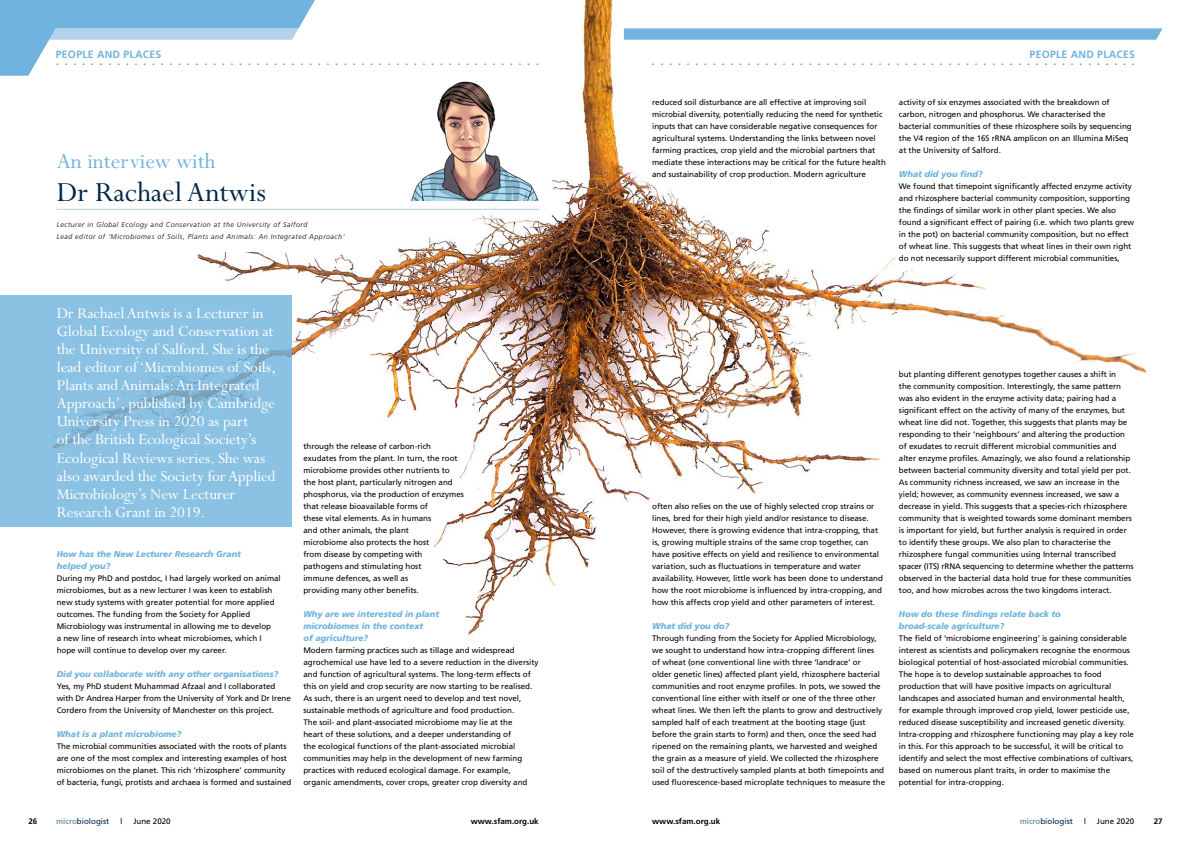
<style>
.page{position:relative;width:1191px;height:842px;background:#fff}
.page>*{position:absolute;margin:0;border:0;box-sizing:border-box;transform-origin:0 0}
.t1{font:31px "Perpetua";color:#002847}
.t2{font:24px "Perpetua";color:#6fb3de}
.t3{font:17px/18px "Perpetua";letter-spacing:-.005em;color:#fff}
.t4{font:700 10.5px "Frutiger";letter-spacing:.02em;color:#6fb3de}
.t5{font:italic 900 8.5px/12px "Frutiger";letter-spacing:-.005em;color:#6fb3de}
.t6{font:8px/12px "Frutiger";letter-spacing:-.005em;color:#000}
.t7{font:700 8px "Frutiger";color:#000}
.t8{font:8px "Frutiger";color:#002847}
.t9{font:italic 300 7px/12px "Frutiger";letter-spacing:.075em;color:#000}
.t10{font:700 5px "Frutiger";color:#7c9bb0}
.s1{font-weight:700;color:#7c9bb0}
</style>
<div class="page">
<img style="left:56px;top:0;width:1107px;height:636px">
<div style="left:0;top:295px;width:292px;height:232px;background:#8bc2e4"></div>
<div style="left:57px;top:221px;width:323px;height:31px;background:#fff"></div>
<hr style="left:57px;top:209px;width:482px;height:1px;background:#b1d1ec">
<img style="left:395px;top:54px;width:151px;height:147px">
<svg style="left:624px;top:28px;width:538px;height:12px;background:#77b7df"></svg>
<svg style="left:0;top:0;width:315px;height:76px"></svg>
<svg style="left:652px;top:63px;width:482px;height:2px"></svg>
<h3 class="t4" style="left:56px;top:49px;width:107px">PEOPLE AND PLACES</h3>
<p class="t10" style="left:56px;top:61px;width:484px">••••••••••••••••••••••••••••••••••••••••••••••••••••••••</p>
<h2 class="t2" style="left:57px;top:148px;width:160px">An interview with</h2>
<h1 class="t1" style="left:57px;top:176px;width:211px">Dr Rachael Antwis</h1>
<p class="t9" style="left:57px;top:218px;width:289px">Lecturer in Global Ecology and Conservation at the University of Salford<br>Lead editor of ‘Microbiomes of Soils, Plants and Animals: An Integrated Approach’</p>
<p class="t3" style="left:57px;top:305px;width:221px">Dr Rachael Antwis is a Lecturer in Global Ecology and Conservation at the University of Salford. She is the lead editor of ‘Microbiomes of Soils, Plants and Animals: An Integrated Approach’, published by Cambridge University Press in 2020 as part<br>of the British Ecological Society’s Ecological Reviews series. She was also awarded the Society for Applied Microbiology’s New Lecturer Research Grant in 2019.</p>
<p class="t5" style="left:57px;top:548px;width:186px">How has the New Lecturer Research Grant helped you?</p>
<p class="t6" style="left:57px;top:572px;width:226px">During my PhD and postdoc, I had largely worked on animal microbiomes, but as a new lecturer I was keen to establish new study systems with greater potential for more applied outcomes. The funding from the Society for Applied Microbiology was instrumental in allowing me to develop<br>a new line of research into wheat microbiomes, which I hope will continue to develop over my career.</p>
<p class="t5" style="left:57px;top:668px;width:223px">Did you collaborate with any other organisations?</p>
<p class="t6" style="left:57px;top:680px;width:235px">Yes, my PhD student Muhammad Afzaal and I collaborated with Dr Andrea Harper from the University of York and Dr Irene<br>Cordero from the University of Manchester on this project.</p>
<p class="t5" style="left:57px;top:728px;width:126px">What is a plant microbiome?</p>
<p class="t6" style="left:57px;top:740px;width:236px">The microbial communities associated with the roots of plants are one of the most complex and interesting examples of host microbiomes on the planet. This rich ‘rhizosphere’ community of bacteria, fungi, protists and archaea is formed and sustained</p>
<p class="t6" style="left:303px;top:440px;width:162px">through the release of carbon-rich exudates from the plant. In turn, the root microbiome provides other nutrients to the host plant, particularly nitrogen and phosphorus, via the production of enzymes that release bioavailable forms of<br>these vital elements. As in humans<br>and other animals, the plant<br>microbiome also protects the host<br>from disease by competing with<br>pathogens and stimulating host<br>immune defences, as well as<br>providing many other benefits.</p>
<p class="t5" style="left:303px;top:608px;width:137px">Why are we interested in plant microbiomes in the context<br>of agriculture?</p>
<p class="t6" style="left:303px;top:644px;width:236px">Modern farming practices such as tillage and widespread agrochemical use have led to a severe reduction in the diversity and function of agricultural systems. The long-term effects of this on yield and crop security are now starting to be realised.<br>As such, there is an urgent need to develop and test novel, sustainable methods of agriculture and food production.<br>The soil- and plant-associated microbiome may lie at the<br>heart of these solutions, and a deeper understanding of<br>the ecological functions of the plant-associated microbial communities may help in the development of new farming practices with reduced ecological damage. For example, organic amendments, cover crops, greater crop diversity and</p>
<h3 class="t4" style="left:1029px;top:49px;width:107px">PEOPLE AND PLACES</h3>
<p class="t6" style="left:652px;top:97px;width:235px">reduced soil disturbance are all effective at improving soil microbial diversity, potentially reducing the need for synthetic inputs that can have considerable negative consequences for agricultural systems. Understanding the links between novel farming practices, crop yield and the microbial partners that mediate these interactions may be critical for the future health and sustainability of crop production. Modern agriculture</p>
<p class="t6" style="left:899px;top:97px;width:234px">activity of six enzymes associated with the breakdown of carbon, nitrogen and phosphorus. We characterised the bacterial communities of these rhizosphere soils by sequencing the V4 region of the 16S rRNA amplicon on an Illumina MiSeq at the University of Salford.</p>
<p class="t5" style="left:899px;top:168px;width:85px">What did you find?</p>
<p class="t6" style="left:899px;top:181px;width:237px">We found that timepoint significantly affected enzyme activity and rhizosphere bacterial community composition, supporting the findings of similar work in other plant species. We also found a significant effect of pairing (i.e. which two plants grew in the pot) on bacterial community composition, but no effect of wheat line. This suggests that wheat lines in their own right do not necessarily support different microbial communities,</p>
<p class="t6" style="left:652px;top:500px;width:232px">often also relies on the use of highly selected crop strains or lines, bred for their high yield and/or resistance to disease.<br>However, there is growing evidence that intra-cropping, that is, growing multiple strains of the same crop together, can have positive effects on yield and resilience to environmental variation, such as fluctuations in temperature and water availability. However, little work has been done to understand how the root microbiome is influenced by intra-cropping, and how this affects crop yield and other parameters of interest.</p>
<p class="t5" style="left:652px;top:620px;width:79px">What did you do?</p>
<p class="t6" style="left:652px;top:632px;width:234px">Through funding from the Society for Applied Microbiology, we sought to understand how intra-cropping different lines<br>of wheat (one conventional line with three ‘landrace’ or<br>older genetic lines) affected plant yield, rhizosphere bacterial communities and root enzyme profiles. In pots, we sowed the conventional line either with itself or one of the three other wheat lines. We then left the plants to grow and destructively sampled half of each treatment at the booting stage (just before the grain starts to form) and then, once the seed had ripened on the remaining plants, we harvested and weighed the grain as a measure of yield. We collected the rhizosphere soil of the destructively sampled plants at both timepoints and used fluorescence-based microplate techniques to measure the</p>
<p class="t6" style="left:899px;top:368px;width:236px">but planting different genotypes together causes a shift in<br>the community composition. Interestingly, the same pattern was also evident in the enzyme activity data; pairing had a significant effect on the activity of many of the enzymes, but wheat line did not. Together, this suggests that plants may be responding to their ‘neighbours’ and altering the production of exudates to recruit different microbial communities and alter enzyme profiles. Amazingly, we also found a relationship between bacterial community diversity and total yield per pot.<br>As community richness increased, we saw an increase in the yield; however, as community evenness increased, we saw a decrease in yield. This suggests that a species-rich rhizosphere community that is weighted towards some dominant members is important for yield, but further analysis is required in order to identify these groups. We also plan to characterise the rhizosphere fungal communities using Internal transcribed spacer (ITS) rRNA sequencing to determine whether the patterns observed in the bacterial data hold true for these communities too, and how microbes across the two kingdoms interact.</p>
<p class="t5" style="left:899px;top:608px;width:163px">How do these findings relate back to broad-scale agriculture?</p>
<p class="t6" style="left:899px;top:632px;width:237px">The field of ‘microbiome engineering’ is gaining considerable interest as scientists and policymakers recognise the enormous biological potential of host-associated microbial communities.<br>The hope is to develop sustainable approaches to food production that will have positive impacts on agricultural landscapes and associated human and environmental health, for example through improved crop yield, lower pesticide use, reduced disease susceptibility and increased genetic diversity.<br>Intra-cropping and rhizosphere functioning may play a key role in this. For this approach to be successful, it will be critical to identify and select the most effective combinations of cultivars, based on numerous plant traits, in order to maximise the potential for intra-cropping.</p>
<p class="t7" style="left:28px;top:817px;width:10px">26</p>
<p class="t8" style="left:56px;top:817px;width:55px"><span class="s1">micro</span>biologist</p>
<p class="t6" style="left:120px;top:815px;width:3px">|</p>
<p class="t6" style="left:133px;top:815px;width:39px">June 2020</p>
<p class="t7" style="left:471px;top:817px;width:70px">www.sfam.org.uk</p>
<p class="t7" style="left:652px;top:817px;width:70px">www.sfam.org.uk</p>
<p class="t8" style="left:1019px;top:817px;width:55px"><span class="s1">micro</span>biologist</p>
<p class="t6" style="left:1084px;top:815px;width:3px">|</p>
<p class="t6" style="left:1097px;top:815px;width:39px">June 2020</p>
<p class="t7" style="left:1153px;top:817px;width:10px">27</p>
</div>
